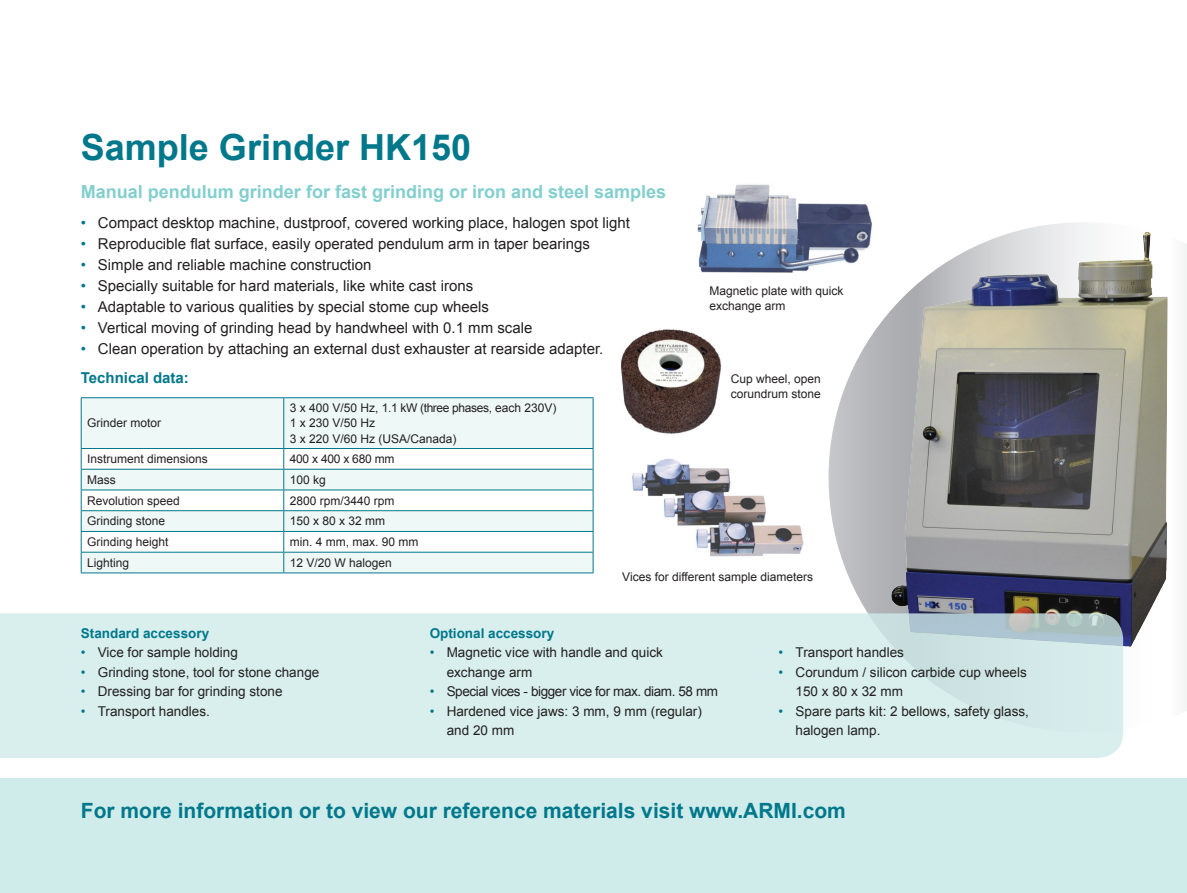
<style>
.page{position:relative;width:1187px;height:893px;background:#fff}
.page>*{position:absolute;margin:0;border:0;box-sizing:border-box;transform-origin:0 0}
.t1{font:700 36px "Arial";color:#00788b}
.t2{font:700 21px "Arial";color:#00788b}
.t3{font:700 18px "Arial";color:#82cfce}
.t4{font:15px "Arial";color:#231f20}
.t5{font:700 15px "Arial";color:#00788b}
.t6{font:13.5px/19.5px "Arial";color:#231f20}
.t7{font:13.5px "Arial";letter-spacing:-.03em;color:#231f20}
.t8{font:700 13.5px "Arial";color:#00788b}
.t9{font:12px/15px "Arial";color:#231f20}
.t10{font:12px "Arial";letter-spacing:-.02em;color:#231f20}
.s1{color:#00788b}
</style>
<div class="page">
<div style="left:0;top:778px;width:1186px;height:115px;background:#cfebea"></div>
<svg style="left:828px;top:222px;width:358px;height:507px"></svg>
<img style="left:891px;top:232px;width:276px;height:415px">
<svg style="left:0;top:613px;width:1123px;height:145px;background:#d5eceb"></svg>
<div style="left:82px;top:398px;width:510px;height:50px;background:#eef8f7"></div>
<hr style="left:81px;top:397px;width:203px;height:1px;background:#00788b">
<hr style="left:81px;top:398px;width:1px;height:50px;background:#00788b">
<hr style="left:284px;top:397px;width:309px;height:1px;background:#00788b">
<hr style="left:283px;top:398px;width:1px;height:50px;background:#00788b">
<hr style="left:592px;top:398px;width:1px;height:50px;background:#00788b">
<hr style="left:81px;top:448px;width:203px;height:1px;background:#00788b">
<hr style="left:284px;top:448px;width:309px;height:1px;background:#00788b">
<svg style="left:81px;top:449px;width:512px;height:124px"></svg>
<hr style="left:81px;top:573px;width:203px;height:1px;background:#00788b">
<hr style="left:284px;top:573px;width:309px;height:1px;background:#00788b">
<img style="left:697px;top:184px;width:185px;height:101px">
<img style="left:621px;top:329px;width:101px;height:105px">
<img style="left:632px;top:458px;width:172px;height:99px">
<h1 class="t1" style="left:81px;top:123px;width:392px">Sample Grinder HK150</h1>
<p class="t3" style="left:81px;top:180px;width:587px">Manual pendulum grinder for fast grinding or iron and steel samples</p>
<p class="t4" style="left:81px;top:213px;width:550px"><span class="s1">•</span> Compact desktop machine, dustproof, covered working place, halogen spot light</p>
<p class="t4" style="left:81px;top:234px;width:510px"><span class="s1">•</span> Reproducible flat surface, easily operated pendulum arm in taper bearings</p>
<p class="t4" style="left:81px;top:255px;width:292px"><span class="s1">•</span> Simple and reliable machine construction</p>
<p class="t4" style="left:81px;top:276px;width:394px"><span class="s1">•</span> Specially suitable for hard materials, like white cast irons</p>
<p class="t4" style="left:81px;top:297px;width:410px"><span class="s1">•</span> Adaptable to various qualities by special stome cup wheels</p>
<p class="t4" style="left:81px;top:318px;width:453px"><span class="s1">•</span> Vertical moving of grinding head by handwheel with 0.1 mm scale</p>
<p class="t4" style="left:81px;top:339px;width:524px"><span class="s1">•</span> Clean operation by attaching an external dust exhauster at rearside adapter.</p>
<p class="t5" style="left:81px;top:368px;width:110px">Technical data:</p>
<p class="t9" style="left:87px;top:416px;width:76px">Grinder motor</p>
<p class="t9" style="left:290px;top:401px;width:268px">3 x 400 V/50 Hz, 1.1 kW (three phases, each 230V)<br>1 x 230 V/50 Hz<br>3 x 220 V/60 Hz (USA/Canada)</p>
<p class="t9" style="left:87px;top:452px;width:122px">Instrument dimensions</p>
<p class="t10" style="left:290px;top:451px;width:106px">400 x 400 x 680 mm</p>
<p class="t9" style="left:87px;top:472px;width:30px">Mass</p>
<p class="t9" style="left:290px;top:472px;width:38px">100 kg</p>
<p class="t9" style="left:87px;top:493px;width:94px">Revolution speed</p>
<p class="t9" style="left:290px;top:493px;width:106px">2800 rpm/3440 rpm</p>
<p class="t9" style="left:87px;top:514px;width:80px">Grinding stone</p>
<p class="t9" style="left:290px;top:514px;width:97px">150 x 80 x 32 mm</p>
<p class="t9" style="left:87px;top:535px;width:83px">Grinding height</p>
<p class="t9" style="left:290px;top:535px;width:130px">min. 4 mm, max. 90 mm</p>
<p class="t9" style="left:87px;top:555px;width:44px">Lighting</p>
<p class="t9" style="left:290px;top:555px;width:104px">12 V/20 W halogen</p>
<p class="t9" style="left:709px;top:283px;width:136px">Magnetic plate with quick exchange arm</p>
<p class="t9" style="left:730px;top:371px;width:92px">Cup wheel, open corundrum stone</p>
<p class="t8" style="left:81px;top:624px;width:130px">Standard accessory</p>
<p class="t6" style="left:81px;top:643px;width:159px"><span class="s1">•</span> Vice for sample holding</p>
<p class="t6" style="left:81px;top:662px;width:240px"><span class="s1">•</span> Grinding stone, tool for stone change</p>
<p class="t6" style="left:81px;top:682px;width:203px"><span class="s1">•</span> Dressing bar for grinding stone</p>
<p class="t6" style="left:81px;top:701px;width:131px"><span class="s1">•</span> Transport handles.</p>
<p class="t9" style="left:622px;top:570px;width:192px">Vices for different sample diameters</p>
<p class="t8" style="left:429px;top:624px;width:126px">Optional accessory</p>
<p class="t6" style="left:446px;top:643px;width:218px;text-indent:-17px"><span class="s1">•</span> Magnetic vice with handle and quick exchange arm</p>
<p class="t7" style="left:429px;top:683px;width:290px"><span class="s1">•</span> Special vices - bigger vice for max. diam. 58 mm</p>
<p class="t6" style="left:446px;top:701px;width:257px;text-indent:-17px"><span class="s1">•</span> Hardened vice jaws: 3 mm, 9 mm (regular) and 20 mm</p>
<p class="t6" style="left:778px;top:643px;width:127px"><span class="s1">•</span> Transport handles</p>
<p class="t6" style="left:795px;top:662px;width:233px;text-indent:-17px"><span class="s1">•</span> Corundum / silicon carbide cup wheels<br>150 x 80 x 32 mm</p>
<p class="t6" style="left:795px;top:701px;width:235px;text-indent:-17px"><span class="s1">•</span> Spare parts kit: 2 bellows, safety glass, halogen lamp.</p>
<h2 class="t2" style="left:81px;top:796px;width:766px">For more information or to view our reference materials visit www.ARMI.com</h2>
</div>
